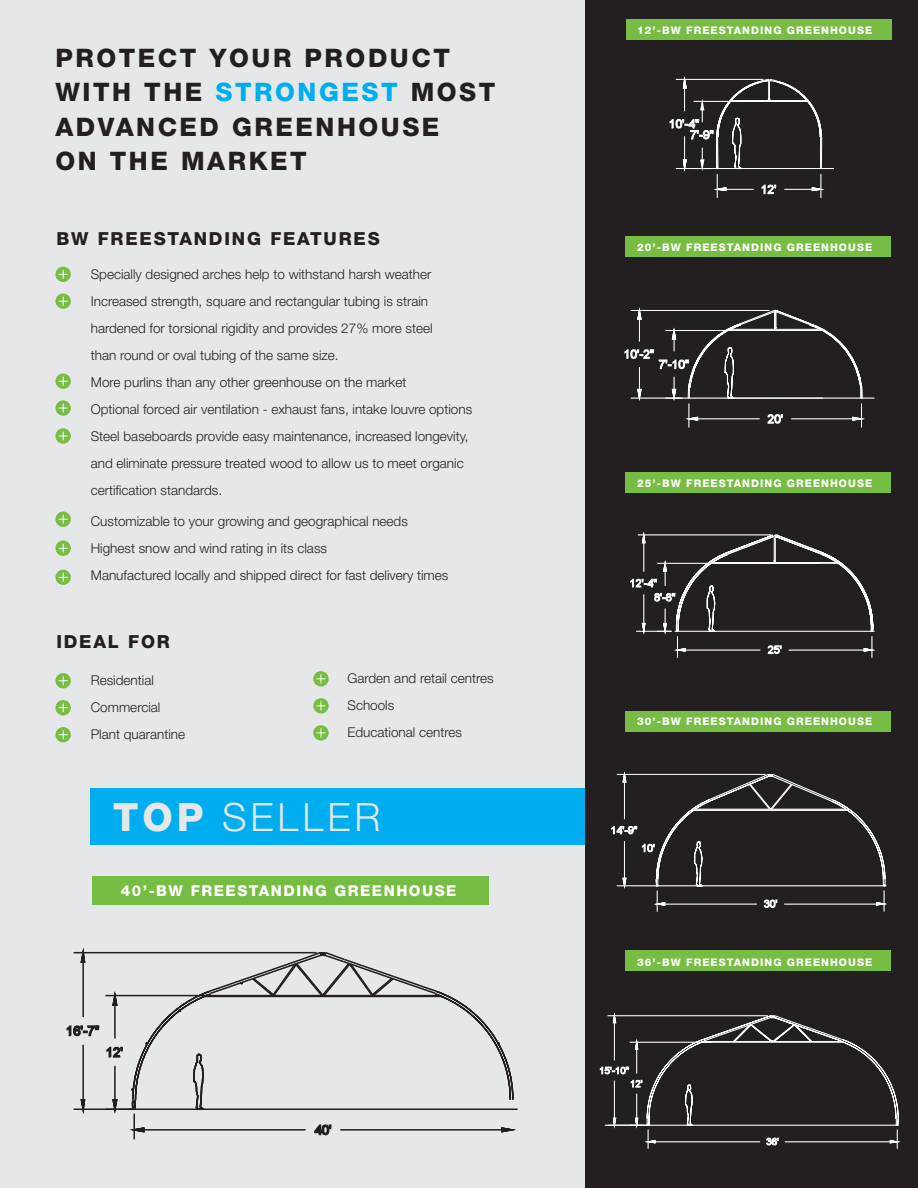
<style>
.page{position:relative;width:918px;height:1188px;background:#fff}
.page>*{position:absolute;margin:0;border:0;box-sizing:border-box;transform-origin:0 0}
.t1{font:300 39px "Helvetica Neue LT Std";letter-spacing:.1em;color:#e6e7e8}
.t2{font:800 25.5px/34.5px "Helvetica Neue LT Std";letter-spacing:.1em;color:#231f20}
.t3{font:800 18px "Helvetica Neue LT Std";letter-spacing:.1em;color:#231f20}
.t4{font:800 15px "Helvetica Neue LT Std";letter-spacing:.1em;color:#fff}
.t5{font:300 13.5px/27px "Helvetica Neue LT Std";color:#231f20}
.t6{font:800 10.5px "Helvetica Neue LT Std";letter-spacing:.1em;color:#fff}
.s1{color:#00aeef}
.s2{font-weight:800}
</style>
<div class="page">
<div style="left:0;top:0;width:585px;height:1188px;background:#e6e7e8"></div>
<div style="left:90px;top:788px;width:500px;height:57px;background:#00aeef"></div>
<div style="left:92px;top:876px;width:396px;height:28px;background:#77bd43"></div>
<svg style="left:55px;top:267px;width:16px;height:15px"></svg>
<svg style="left:59px;top:270px;width:9px;height:9px"></svg>
<svg style="left:55px;top:293px;width:16px;height:16px"></svg>
<svg style="left:59px;top:297px;width:9px;height:9px"></svg>
<svg style="left:55px;top:673px;width:16px;height:15px"></svg>
<svg style="left:59px;top:676px;width:9px;height:9px"></svg>
<svg style="left:55px;top:700px;width:16px;height:15px"></svg>
<svg style="left:59px;top:703px;width:9px;height:9px"></svg>
<svg style="left:55px;top:727px;width:16px;height:15px"></svg>
<svg style="left:59px;top:730px;width:9px;height:9px"></svg>
<div style="left:313px;top:671px;width:15px;height:15px;background:#77bd43;border-radius:50%"></div>
<svg style="left:316px;top:674px;width:9px;height:9px"></svg>
<svg style="left:55px;top:428px;width:16px;height:16px"></svg>
<svg style="left:59px;top:431px;width:9px;height:9px"></svg>
<svg style="left:55px;top:373px;width:16px;height:16px"></svg>
<svg style="left:59px;top:377px;width:9px;height:9px"></svg>
<svg style="left:55px;top:400px;width:16px;height:16px"></svg>
<svg style="left:59px;top:403px;width:9px;height:10px"></svg>
<svg style="left:55px;top:540px;width:16px;height:16px"></svg>
<svg style="left:59px;top:544px;width:9px;height:9px"></svg>
<svg style="left:55px;top:570px;width:16px;height:15px"></svg>
<svg style="left:59px;top:573px;width:9px;height:9px"></svg>
<svg style="left:55px;top:511px;width:16px;height:16px"></svg>
<svg style="left:59px;top:515px;width:9px;height:9px"></svg>
<div style="left:585px;top:0;width:332px;height:1188px;background:#231f20"></div>
<div style="left:313px;top:698px;width:15px;height:15px;background:#77bd43;border-radius:50%"></div>
<svg style="left:316px;top:701px;width:9px;height:9px"></svg>
<div style="left:313px;top:725px;width:15px;height:15px;background:#77bd43;border-radius:50%"></div>
<svg style="left:316px;top:728px;width:9px;height:9px"></svg>
<hr style="left:702px;top:168px;width:131px;height:1px;background:#fff">
<svg style="left:669px;top:76px;width:156px;height:122px"></svg>
<hr style="left:675px;top:398px;width:199px;height:1px;background:#fff">
<svg style="left:624px;top:307px;width:242px;height:120px"></svg>
<hr style="left:697px;top:418px;width:62px;height:1px;background:#fff">
<hr style="left:790px;top:418px;width:62px;height:1px;background:#fff">
<svg style="left:630px;top:531px;width:246px;height:127px"></svg>
<hr style="left:710px;top:563px;width:109px;height:1px;background:#fff">
<hr style="left:657px;top:563px;width:52px;height:1px;background:#fff">
<svg style="left:599px;top:1012px;width:302px;height:137px"></svg>
<hr style="left:105px;top:995px;width:103px;height:1px;background:#231f20">
<hr style="left:114px;top:1066px;width:2px;height:34px;background:#231f20">
<hr style="left:114px;top:1005px;width:2px;height:33px;background:#231f20">
<svg style="left:112px;top:1083px;width:6px;height:31px"></svg>
<svg style="left:111px;top:991px;width:7px;height:31px"></svg>
<hr style="left:128px;top:1108px;width:389px;height:2px;background:#231f20">
<svg style="left:130px;top:951px;width:384px;height:160px"></svg>
<hr style="left:133px;top:1113px;width:2px;height:26px;background:#231f20">
<hr style="left:144px;top:1129px;width:161px;height:1px;background:#231f20">
<hr style="left:340px;top:1129px;width:162px;height:1px;background:#231f20">
<svg style="left:130px;top:1126px;width:15px;height:7px"></svg>
<svg style="left:500px;top:1127px;width:16px;height:6px"></svg>
<hr style="left:74px;top:952px;width:242px;height:1px;background:#231f20">
<hr style="left:74px;top:1108px;width:59px;height:2px;background:#231f20">
<hr style="left:82px;top:962px;width:2px;height:55px;background:#231f20">
<hr style="left:82px;top:1045px;width:2px;height:55px;background:#231f20">
<svg style="left:80px;top:947px;width:6px;height:32px"></svg>
<svg style="left:79px;top:1077px;width:7px;height:38px"></svg>
<svg style="left:314px;top:1124px;width:18px;height:12px"></svg>
<svg style="left:66px;top:1025px;width:34px;height:12px"></svg>
<svg style="left:106px;top:1046px;width:17px;height:12px"></svg>
<svg style="left:611px;top:771px;width:277px;height:141px"></svg>
<div style="left:625px;top:19px;width:266px;height:21px;background:#77bd43"></div>
<div style="left:625px;top:472px;width:265px;height:21px;background:#77bd43"></div>
<div style="left:625px;top:711px;width:265px;height:21px;background:#77bd43"></div>
<div style="left:625px;top:950px;width:265px;height:21px;background:#77bd43"></div>
<div style="left:625px;top:236px;width:265px;height:21px;background:#77bd43"></div>
<h2 class="t2" style="left:55px;top:40px;width:441px">PROTECT YOUR PRODUCT<br>WITH THE <span class="s1">STRONGEST</span> MOST<br>ADVANCED GREENHOUSE<br>ON THE MARKET</h2>
<h3 class="t3" style="left:56px;top:228px;width:325px">BW FREESTANDING FEATURES</h3>
<p class="t5" style="left:91px;top:260px;width:383px">Specially designed arches help to withstand harsh weather Increased strength, square and rectangular tubing is strain hardened for torsional rigidity and provides 27% more steel<br>than round or oval tubing of the same size.<br>More purlins than any other greenhouse on the market<br>Optional forced air ventilation - exhaust fans, intake louvre options Steel baseboards provide easy maintenance, increased longevity, and eliminate pressure treated wood to allow us to meet organic certification standards.</p>
<p class="t5" style="left:91px;top:507px;width:359px">Customizable to your growing and geographical needs<br>Highest snow and wind rating in its class<br>Manufactured locally and shipped direct for fast delivery times</p>
<h3 class="t3" style="left:56px;top:631px;width:115px">IDEAL FOR</h3>
<p class="t5" style="left:91px;top:666px;width:96px">Residential<br>Commercial<br>Plant quarantine</p>
<p class="t5" style="left:347px;top:664px;width:148px">Garden and retail centres<br>Schools<br>Educational centres</p>
<h1 class="t1" style="left:113px;top:793px;width:268px"><span class="s2">TOP</span> SELLER</h1>
<p class="t4" style="left:121px;top:882px;width:337px">40’-BW FREESTANDING GREENHOUSE</p>
<p class="t6" style="left:637px;top:24px;width:236px">12’-BW FREESTANDING GREENHOUSE</p>
<p class="t6" style="left:637px;top:241px;width:236px">20’-BW FREESTANDING GREENHOUSE</p>
<p class="t6" style="left:637px;top:477px;width:236px">25’-BW FREESTANDING GREENHOUSE</p>
<p class="t6" style="left:637px;top:715px;width:236px">30’-BW FREESTANDING GREENHOUSE</p>
<p class="t6" style="left:637px;top:955px;width:236px">36’-BW FREESTANDING GREENHOUSE</p>
</div>
